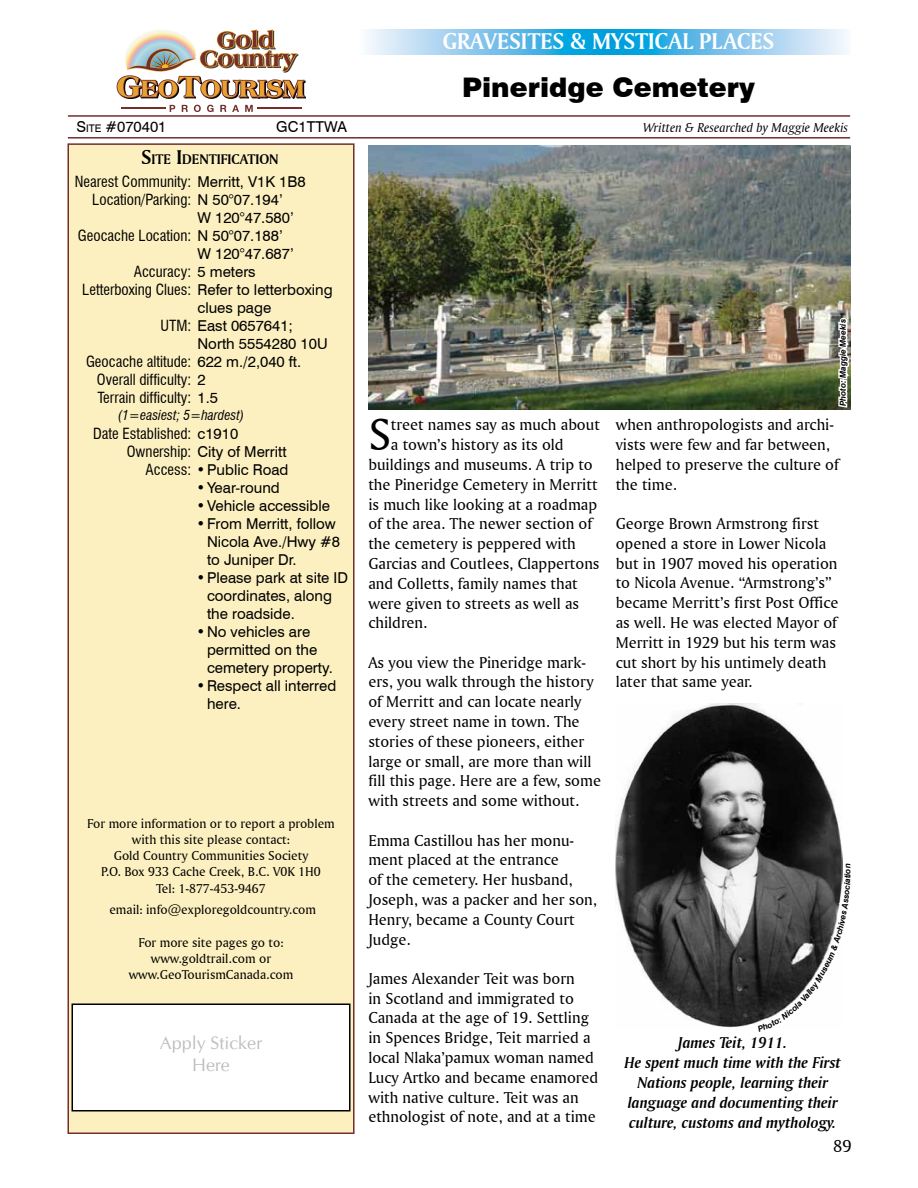
<style>
.page{position:relative;width:918px;height:1188px;background:#fff}
.page>*{position:absolute;margin:0;border:0;box-sizing:border-box;transform-origin:0 0}
.t1{font:46.8px "Amerigo BT Roman A";color:#000}
.t2{font:900 27px "Swiss 721 BT";color:#000}
.t3{font:24px "Amerigo BT Bold A";color:#fff}
.t4{font:18px/21.6px "CG Omega";color:#bcbec0;text-align:center}
.t5{font:18px "Amerigo BT Roman A";color:#000}
.t6{font:16.5px/19.8px "Amerigo BT Roman A";color:#000}
.t7{font:16.5px/19.8px "Amerigo BT Bold Italic A";color:#000;text-align:center}
.t8{font:15px/18px "Swiss 721 BT";color:#000}
.t9{font:condensed 15px/18px "Swiss 721 BT";color:#000}
.t10{font:15px "Swiss 721 BT";color:#000}
.t11{font:14.7px "Amerigo BT Bold A";color:#000}
.t12{font:13.5px/16.2px "Amerigo BT Roman A";color:#000;text-align:center}
.t13{font:13.5px "Amerigo BT Italic A";color:#000}
.t14{font:italic condensed 13.5px "Swiss 721 BT";color:#000}
.t15{font:italic 700 8.25px "Swiss 721 BT";color:#000}
.s1{font-size:10.5px}
.s2{font-size:21px}
.s3{font-stretch:normal}
.s4{font-stretch:condensed}
</style>
<div class="page">
<svg style="left:116px;top:29px;width:190px;height:83px"></svg>
<hr style="left:122px;top:107px;width:44px;height:2px;background:#722f2c">
<hr style="left:258px;top:107px;width:44px;height:2px;background:#722f2c">
<div style="left:68px;top:143px;width:287px;height:991px;background:#fdf0c0;border:2px solid #722f2c"></div>
<div style="left:72px;top:1004px;width:278px;height:107px;background:#fff"></div>
<div style="left:72px;top:1004px;width:279px;height:108px;border:2px solid #000"></div>
<hr style="left:68px;top:115px;width:782px;height:2px;background:#722f2c">
<hr style="left:68px;top:137px;width:782px;height:2px;background:#722f2c">
<svg style="left:367px;top:29px;width:481px;height:26px;background:#76c4eb"></svg>
<img style="left:368px;top:145px;width:482px;height:265px">
<svg style="left:816px;top:316px;width:35px;height:94px"></svg>
<img style="left:616px;top:704px;width:225px;height:324px">
<svg style="left:754px;top:838px;width:89px;height:190px"></svg>
<h3 class="t3" style="left:443px;top:27px;width:333px">GRAVESITES &amp; MYSTICAL PLACES</h3>
<h2 class="t2" style="left:462px;top:71px;width:294px">Pineridge Cemetery</h2>
<p class="t10" style="left:76px;top:118px;width:92px">S<span class="s1">ite</span> #070401</p>
<p class="t13" style="left:643px;top:120px;width:207px">Written &amp; Researched by Maggie Meekis</p>
<p class="t10" style="left:276px;top:118px;width:72px">GC1TTWA</p>
<p class="t11" style="left:141px;top:150px;width:139px"><span class="s2">S</span>ITE <span class="s2">I</span>DENTIFICATION</p>
<p class="t9" style="left:75px;top:173px;width:232px">Nearest Community: <span class="s3">Merritt, V1K 1B8</span></p>
<p class="t9" style="left:92px;top:191px;width:192px">Location/Parking: <span class="s3">N 50°07.194’</span></p>
<p class="t8" style="left:198px;top:209px;width:98px">W 120°47.580’</p>
<p class="t9" style="left:78px;top:227px;width:206px">Geocache Location: <span class="s3">N 50°07.188’</span></p>
<p class="t8" style="left:198px;top:245px;width:98px">W 120°47.687’</p>
<p class="t9" style="left:134px;top:263px;width:123px">Accuracy: <span class="s3">5 meters</span></p>
<p class="t8" style="left:82px;top:281px;width:252px"><span class="s4">Letterboxing Clues:</span> Refer to letterboxing</p>
<p class="t8" style="left:198px;top:299px;width:75px">clues page</p>
<p class="t8" style="left:160px;top:317px;width:134px"><span class="s4">UTM:</span> East 0657641;</p>
<p class="t8" style="left:198px;top:335px;width:132px">North 5554280 10U</p>
<p class="t9" style="left:86px;top:353px;width:217px">Geocache altitude: <span class="s3">622 m./2,040 ft.</span></p>
<p class="t9" style="left:97px;top:371px;width:110px">Overall difficulty: <span class="s3">2</span></p>
<p class="t9" style="left:97px;top:389px;width:122px">Terrain difficulty: <span class="s3">1.5</span></p>
<p class="t9" style="left:127px;top:425px;width:161px;text-indent:-34px">Date Established: <span class="s3">c1910<br></span>Ownership: <span class="s3">City of Merritt</span></p>
<p class="t14" style="left:118px;top:407px;width:128px">(1=easiest; 5=hardest)</p>
<p class="t8" style="left:146px;top:460px;width:144px"><span class="s4">Access:</span> •Public Road</p>
<p class="t8" style="left:196px;top:478px;width:85px">•Year-round</p>
<p class="t8" style="left:196px;top:496px;width:135px">•Vehicle accessible</p>
<p class="t8" style="left:207px;top:514px;width:135px;text-indent:-10px">•From Merritt, follow<br>Nicola Ave./Hwy #8 to Juniper Dr.</p>
<p class="t8" style="left:207px;top:568px;width:143px;text-indent:-10px">•Please park at site ID coordinates, along the roadside.</p>
<p class="t8" style="left:207px;top:622px;width:127px;text-indent:-10px">•No vehicles are permitted on the cemetery property.</p>
<p class="t8" style="left:207px;top:676px;width:131px;text-indent:-10px">•Respect all interred here.</p>
<p class="t12" style="left:87px;top:815px;width:249px">For more information or to report a problem with this site please contact:<br>Gold Country Communities Society<br>P.O. Box 933 Cache Creek, B.C. V0K 1H0<br>Tel: 1-877-453-9467</p>
<p class="t12" style="left:109px;top:901px;width:208px">email: info@exploregoldcountry.com</p>
<p class="t12" style="left:129px;top:934px;width:166px">For more site pages go to: www.goldtrail.com or www.GeoTourismCanada.com</p>
<p class="t4" style="left:160px;top:1032px;width:104px">Apply Sticker<br>Here</p>
<h1 class="t1" style="left:368px;top:406px;width:24px">S</h1>
<p class="t6" style="left:391px;top:415px;width:211px">treet names say as much about</p>
<p class="t6" style="left:391px;top:434px;width:174px">a town’s history as its old</p>
<p class="t6" style="left:368px;top:454px;width:226px">buildings and museums. A trip to</p>
<p class="t6" style="left:368px;top:474px;width:231px">the Pineridge Cemetery in Merritt</p>
<p class="t6" style="left:368px;top:494px;width:230px">is much like looking at a roadmap</p>
<p class="t6" style="left:368px;top:514px;width:225px">of the area. The newer section of</p>
<p class="t6" style="left:368px;top:533px;width:209px">the cemetery is peppered with</p>
<p class="t6" style="left:368px;top:553px;width:233px">Garcias and Coutlees, Clappertons</p>
<p class="t6" style="left:368px;top:573px;width:211px">and Colletts, family names that</p>
<p class="t6" style="left:368px;top:593px;width:212px">were given to streets as well as</p>
<p class="t6" style="left:368px;top:613px;width:61px">children.</p>
<p class="t6" style="left:368px;top:652px;width:234px">As you view the Pineridge mark&shy;ers, you walk through the history of Merritt and can locate nearly every street name in town. The stories of these pioneers, either large or small, are more than will fill this page. Here are a few, some with streets and some without.</p>
<p class="t6" style="left:368px;top:830px;width:230px">Emma Castillou has her monu&shy;ment placed at the entrance<br>of the cemetery. Her husband,<br>Joseph, was a packer and her son,<br>Henry, became a County Court<br>Judge.</p>
<p class="t6" style="left:368px;top:968px;width:231px">James Alexander Teit was born<br>in Scotland and immigrated to<br>Canada at the age of 19. Settling in Spences Bridge, Teit married a local Nlaka’pamux woman named<br>Lucy Artko and became enamored with native culture. Teit was an ethnologist of note, and at a time</p>
<p class="t15" style="left:838px;top:406px;width:88px;rotate:-90deg">Photo: Maggie Meekis</p>
<p class="t6" style="left:616px;top:415px;width:225px">when anthropologists and archi&shy;vists were few and far between, helped to preserve the culture of the time.</p>
<p class="t6" style="left:616px;top:513px;width:224px">George Brown Armstrong first opened a store in Lower Nicola but in 1907 moved his operation to Nicola Avenue. “Armstrong’s” became Merritt’s first Post Office as well. He was elected Mayor of<br>Merritt in 1929 but his term was cut short by his untimely death later that same year.</p>
<p class="t7" style="left:625px;top:1033px;width:218px">James Teit, 1911.<br>He spent much time with the First<br>Nations people, learning their language and documenting their culture, customs and mythology.</p>
<p class="t5" style="left:833px;top:1135px;width:20px">89</p>
</div>
